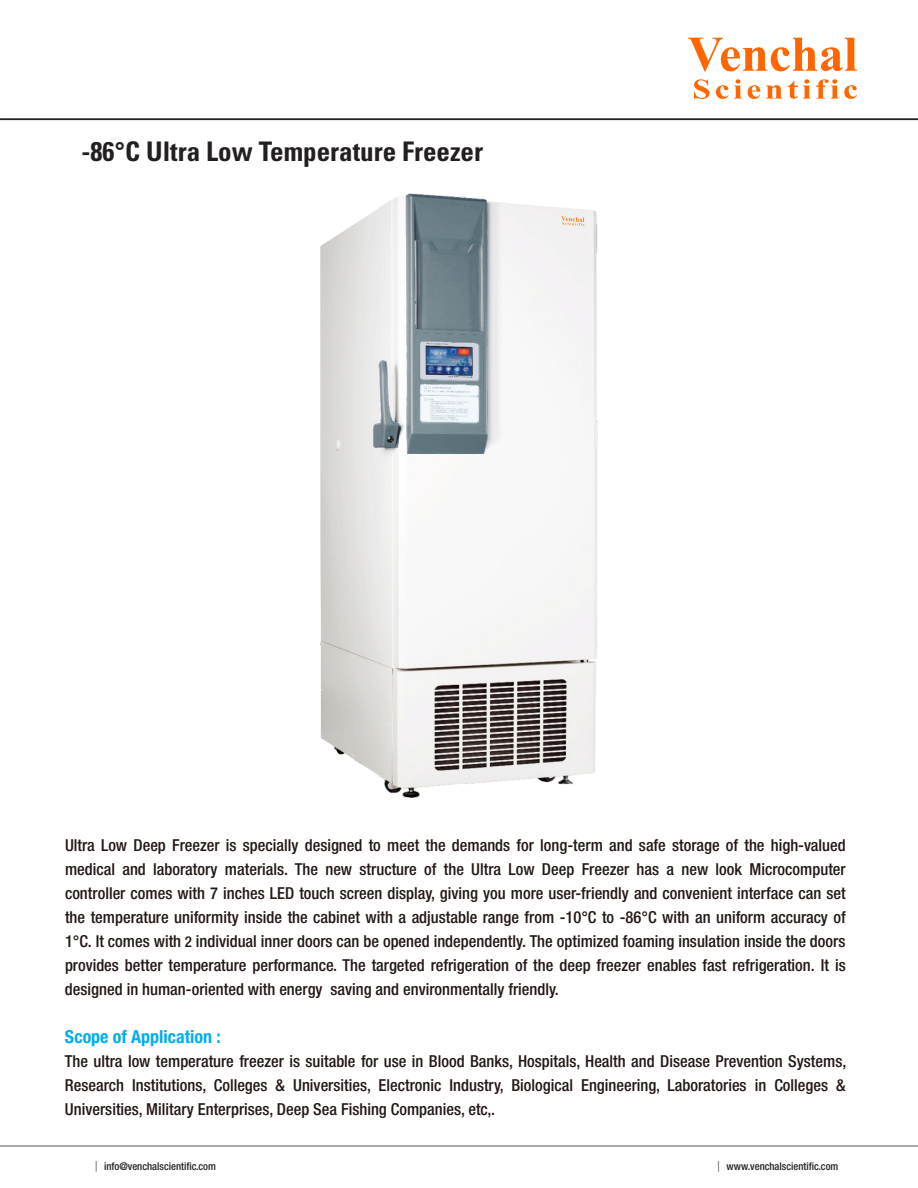
<style>
.page{position:relative;width:918px;height:1188px;background:#fff}
.page>*{position:absolute;margin:0;border:0;box-sizing:border-box;transform-origin:0 0}
.t1{font:700 condensed 27px "Univers";color:#231f20}
.t2{font:700 condensed 18px "Helvetica Neue LT Std";color:#00aeef}
.t3{font:500 condensed 16.5px/24px "Helvetica Neue LT Std";color:#221815;text-align:justify}
.t4{font:500 condensed 10.65px "Helvetica Neue LT Std";color:#231f20}
.s1{font-size:15px}
.s2{font-family:"Univers";font-weight:300}
</style>
<div class="page">
<hr style="left:0;top:118px;width:918px;height:2px;background:#231f20">
<svg style="left:694px;top:79px;width:16px;height:20px"></svg>
<svg style="left:716px;top:79px;width:26px;height:20px"></svg>
<svg style="left:748px;top:85px;width:12px;height:14px"></svg>
<svg style="left:766px;top:85px;width:16px;height:14px"></svg>
<svg style="left:788px;top:79px;width:69px;height:20px"></svg>
<svg style="left:688px;top:38px;width:169px;height:34px"></svg>
<hr style="left:0;top:1145px;width:918px;height:1px;background:#a7a9ac">
<img style="left:321px;top:193px;width:276px;height:605px">
<img style="left:374px;top:194px;width:113px;height:259px">
<img style="left:426px;top:347px;width:46px;height:28px">
<svg style="left:561px;top:216px;width:23px;height:10px"></svg>
<h1 class="t1" style="left:81px;top:141px;width:403px">-86°C Ultra Low Temperature Freezer</h1>
<p class="t3" style="left:65px;top:836px;width:782px">Ultra Low Deep Freezer is specially designed to meet the demands for long-term and safe storage of the high-valued medical and laboratory materials. The new structure of the Ultra Low Deep Freezer has a new look Microcomputer controller comes with 7 inches LED touch screen display, giving you more user-friendly and convenient interface can set the temperature uniformity inside the cabinet with a adjustable range from -10°C to -86°C with an uniform accuracy of 1°C. It comes with <span class="s1">2</span> individual inner doors can be opened independently. The optimized foaming insulation inside the doors provides better temperature performance. The targeted refrigeration of the deep freezer enables fast refrigeration. It is designed in human-oriented with energy saving and environmentally friendly.</p>
<p class="t2" style="left:65px;top:1030px;width:157px">Scope of Application :</p>
<p class="t3" style="left:65px;top:1052px;width:783px">The ultra low temperature freezer is suitable for use in Blood Banks, Hospitals, Health and Disease Prevention Systems, Research Institutions, Colleges &amp; Universities, Electronic Industry, Biological Engineering, Laboratories in Colleges &amp; Universities, Military Enterprises, Deep Sea Fishing Companies, etc,.</p>
<p class="t4" style="left:95px;top:1163px;width:122px"><span class="s2">|</span> info@venchalscientific.com</p>
<p class="t4" style="left:718px;top:1163px;width:122px"><span class="s2">|</span> www.venchalscientific.com</p>
</div>
